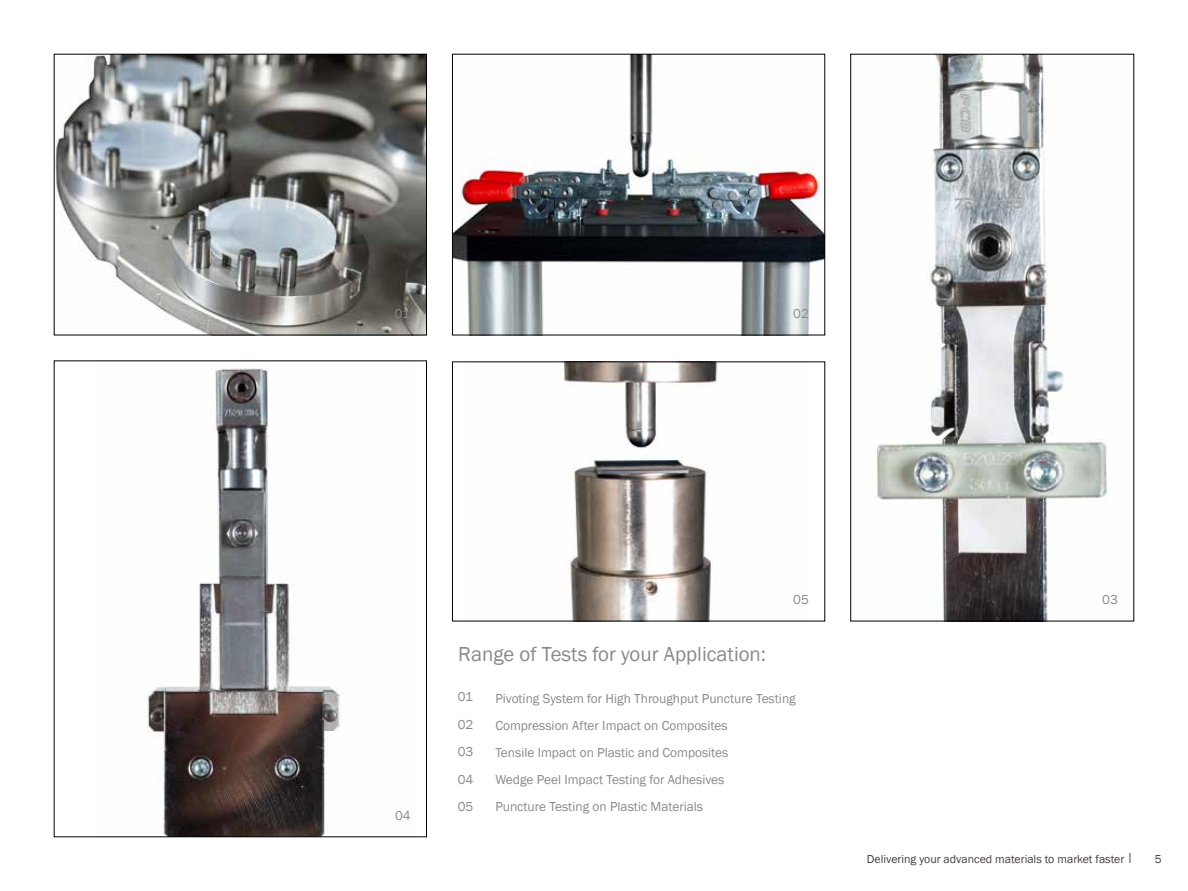
<style>
.page{position:relative;width:1188px;height:891px;background:#fff}
.page>*{position:absolute;margin:0;border:0;box-sizing:border-box;transform-origin:0 0}
.t1{font:20.85px "Franklin Gothic";color:#8a8a8d}
.t2{font:13.35px/27px "Franklin Gothic";color:#8a8a8d}
.t3{font:11.85px "Franklin Gothic";color:#453e38}
</style>
<div class="page">
<img style="left:56px;top:56px;width:369px;height:277px">
<div style="left:54px;top:54px;width:373px;height:281px;border:1px solid #000"></div>
<img style="left:454px;top:56px;width:369px;height:277px">
<div style="left:452px;top:54px;width:373px;height:281px;border:1px solid #000"></div>
<img style="left:147px;top:368px;width:198px;height:467px">
<img style="left:563px;top:364px;width:155px;height:255px">
<img style="left:875px;top:56px;width:232px;height:563px">
<p class="t2" style="left:395px;top:301px;width:17px">01</p>
<p class="t2" style="left:793px;top:301px;width:17px">02</p>
<p class="t2" style="left:395px;top:803px;width:17px">04</p>
<p class="t2" style="left:793px;top:587px;width:17px">05</p>
<p class="t2" style="left:1102px;top:587px;width:17px">03</p>
<h1 class="t1" style="left:458px;top:641px;width:309px">Range of Tests for your Application:</h1>
<p class="t2" style="left:495px;top:685px;width:302px">Pivoting System for High Throughput Puncture Testing Compression After Impact on Composites<br>Tensile Impact on Plastic and Composites<br>Wedge Peel Impact Testing for Adhesives<br>Puncture Testing on Plastic Materials</p>
<p class="t2" style="left:458px;top:683px;width:17px;line-height:27.5px;text-align:justify">01<br>02<br>03<br>04<br>05</p>
<p class="t3" style="left:867px;top:852px;width:268px">Delivering your advanced materials to market faster |</p>
<p class="t3" style="left:1155px;top:852px;width:8px">5</p>
</div>
